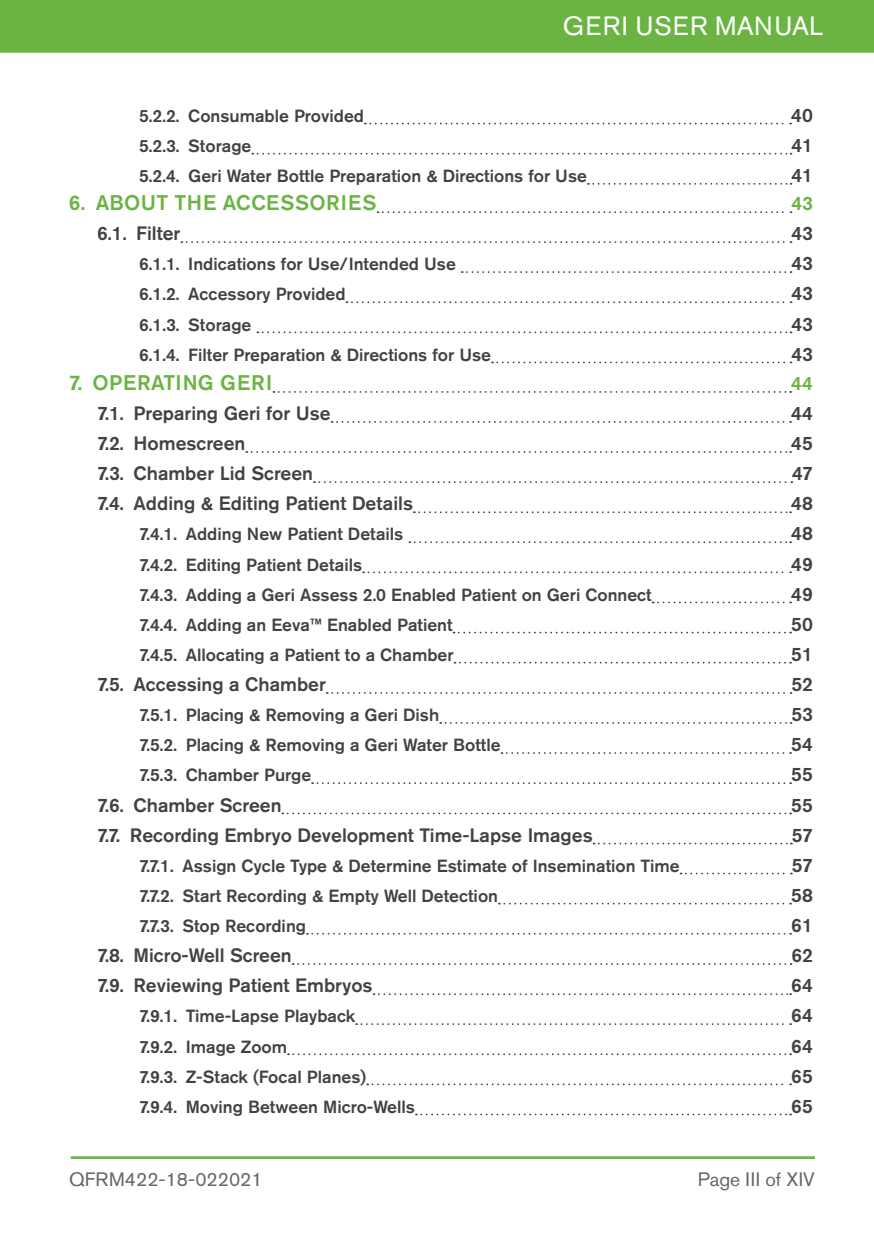
<style>
.page{position:relative;width:874px;height:1241px;background:#fff}
.page>*{position:absolute;margin:0;border:0;box-sizing:border-box;transform-origin:0 0}
.t1{font:26.25px "Akzidenz Grotesk Std";letter-spacing:.035em;color:#fff}
.t2{font:500 21px "Akzidenz Grotesk Std";letter-spacing:.015em;color:#6bb444}
.t3{font:500 21px "Akzidenz Grotesk Std";letter-spacing:.035em;color:#6bb444}
.t4{font:500 19.25px "Akzidenz Grotesk Std";color:#424242}
.t5{font:19.25px "Akzidenz Grotesk Std";color:#666}
.t6{font:500 19.25px "Akzidenz Grotesk Std";color:#6bb444}
.t7{font:500 17.5px "Akzidenz Grotesk Std";color:#424242}
</style>
<div class="page">
<div style="left:0;top:0;width:873px;height:53px;background:#6bb444"></div>
<hr style="left:71px;top:1156px;width:743px;height:1px;background:#6bb444">
<hr style="left:71px;top:1157px;width:743px;height:1px;background:#6bb444">
<svg style="left:365px;top:123px;width:425px;height:1px"></svg>
<svg style="left:252px;top:153px;width:539px;height:1px"></svg>
<svg style="left:587px;top:183px;width:204px;height:2px"></svg>
<svg style="left:377px;top:211px;width:414px;height:2px"></svg>
<svg style="left:181px;top:241px;width:610px;height:2px"></svg>
<svg style="left:461px;top:271px;width:330px;height:2px"></svg>
<svg style="left:346px;top:301px;width:445px;height:2px"></svg>
<svg style="left:257px;top:331px;width:534px;height:2px"></svg>
<svg style="left:492px;top:361px;width:299px;height:2px"></svg>
<svg style="left:273px;top:391px;width:517px;height:2px"></svg>
<svg style="left:331px;top:421px;width:459px;height:1px"></svg>
<svg style="left:246px;top:451px;width:544px;height:2px"></svg>
<svg style="left:314px;top:481px;width:477px;height:2px"></svg>
<svg style="left:413px;top:511px;width:377px;height:2px"></svg>
<svg style="left:409px;top:541px;width:381px;height:2px"></svg>
<svg style="left:363px;top:571px;width:427px;height:2px"></svg>
<svg style="left:652px;top:601px;width:138px;height:2px"></svg>
<svg style="left:453px;top:631px;width:337px;height:2px"></svg>
<svg style="left:454px;top:661px;width:336px;height:2px"></svg>
<svg style="left:326px;top:692px;width:465px;height:1px"></svg>
<svg style="left:440px;top:722px;width:351px;height:1px"></svg>
<svg style="left:501px;top:752px;width:289px;height:1px"></svg>
<svg style="left:312px;top:782px;width:478px;height:2px"></svg>
<svg style="left:282px;top:812px;width:508px;height:2px"></svg>
<svg style="left:593px;top:842px;width:198px;height:2px"></svg>
<svg style="left:680px;top:872px;width:111px;height:2px"></svg>
<svg style="left:498px;top:902px;width:292px;height:2px"></svg>
<svg style="left:307px;top:932px;width:483px;height:2px"></svg>
<svg style="left:292px;top:963px;width:499px;height:1px"></svg>
<svg style="left:373px;top:993px;width:417px;height:1px"></svg>
<svg style="left:356px;top:1023px;width:434px;height:1px"></svg>
<svg style="left:288px;top:1053px;width:502px;height:1px"></svg>
<svg style="left:367px;top:1083px;width:423px;height:2px"></svg>
<svg style="left:415px;top:1113px;width:375px;height:2px"></svg>
<h1 class="t1" style="left:562px;top:11px;width:262px">GERI USER MANUAL</h1>
<p class="t7" style="left:139px;top:105px;width:226px">5.2.2. Consumable Provided</p>
<p class="t4" style="left:790px;top:103px;width:24px">40</p>
<p class="t7" style="left:139px;top:135px;width:114px">5.2.3. Storage</p>
<p class="t4" style="left:791px;top:133px;width:23px">41</p>
<p class="t7" style="left:139px;top:165px;width:449px">5.2.4. Geri Water Bottle Preparation &amp; Directions for Use</p>
<p class="t4" style="left:791px;top:163px;width:23px">41</p>
<p class="t2" style="left:69px;top:190px;width:309px">6. ABOUT THE ACCESSORIES</p>
<p class="t6" style="left:791px;top:191px;width:23px">43</p>
<p class="t4" style="left:97px;top:222px;width:85px">6.1. Filter</p>
<p class="t4" style="left:791px;top:222px;width:23px">43</p>
<p class="t7" style="left:139px;top:253px;width:318px">6.1.1. Indications for Use/Intended Use</p>
<p class="t4" style="left:791px;top:252px;width:23px">43</p>
<p class="t7" style="left:139px;top:283px;width:208px">6.1.2. Accessory Provided</p>
<p class="t4" style="left:791px;top:282px;width:23px">43</p>
<p class="t7" style="left:139px;top:313px;width:114px">6.1.3. Storage</p>
<p class="t4" style="left:791px;top:312px;width:23px">43</p>
<p class="t7" style="left:139px;top:344px;width:353px">6.1.4. Filter Preparation &amp; Directions for Use</p>
<p class="t4" style="left:791px;top:342px;width:23px">43</p>
<p class="t3" style="left:69px;top:369px;width:205px">7. OPERATING GERI</p>
<p class="t6" style="left:790px;top:371px;width:24px">44</p>
<p class="t4" style="left:97px;top:401px;width:235px">7.1. Preparing Geri for Use</p>
<p class="t4" style="left:790px;top:401px;width:24px">44</p>
<p class="t4" style="left:97px;top:431px;width:150px">7.2. Homescreen</p>
<p class="t4" style="left:790px;top:431px;width:24px">45</p>
<p class="t4" style="left:97px;top:461px;width:217px">7.3. Chamber Lid Screen</p>
<p class="t4" style="left:791px;top:461px;width:22px">47</p>
<p class="t4" style="left:97px;top:491px;width:317px">7.4. Adding &amp; Editing Patient Details</p>
<p class="t4" style="left:790px;top:491px;width:24px">48</p>
<p class="t7" style="left:139px;top:523px;width:266px">7.4.1. Adding New Patient Details</p>
<p class="t4" style="left:790px;top:522px;width:24px">48</p>
<p class="t7" style="left:139px;top:553px;width:224px">7.4.2. Editing Patient Details</p>
<p class="t4" style="left:790px;top:552px;width:24px">49</p>
<p class="t7" style="left:139px;top:583px;width:514px">7.4.3. Adding a Geri Assess 2.0 Enabled Patient on Geri Connect</p>
<p class="t4" style="left:790px;top:582px;width:24px">49</p>
<p class="t7" style="left:139px;top:614px;width:315px">7.4.4. Adding an Eeva™ Enabled Patient</p>
<p class="t4" style="left:790px;top:612px;width:24px">50</p>
<p class="t7" style="left:139px;top:644px;width:316px">7.4.5. Allocating a Patient to a Chamber</p>
<p class="t4" style="left:790px;top:642px;width:24px">51</p>
<p class="t4" style="left:97px;top:672px;width:230px">7.5. Accessing a Chamber</p>
<p class="t4" style="left:791px;top:672px;width:23px">52</p>
<p class="t7" style="left:139px;top:704px;width:301px">7.5.1. Placing &amp; Removing a Geri Dish</p>
<p class="t4" style="left:791px;top:702px;width:23px">53</p>
<p class="t7" style="left:139px;top:734px;width:363px">7.5.2. Placing &amp; Removing a Geri Water Bottle</p>
<p class="t4" style="left:790px;top:732px;width:24px">54</p>
<p class="t7" style="left:139px;top:764px;width:173px">7.5.3. Chamber Purge</p>
<p class="t4" style="left:790px;top:762px;width:24px">55</p>
<p class="t4" style="left:97px;top:792px;width:186px">7.6. Chamber Screen</p>
<p class="t4" style="left:790px;top:792px;width:24px">55</p>
<p class="t4" style="left:97px;top:823px;width:497px">7.7. Recording Embryo Development Time-Lapse Images</p>
<p class="t4" style="left:791px;top:823px;width:23px">57</p>
<p class="t7" style="left:139px;top:854px;width:542px">7.7.1. Assign Cycle Type &amp; Determine Estimate of Insemination Time</p>
<p class="t4" style="left:791px;top:853px;width:23px">57</p>
<p class="t7" style="left:139px;top:884px;width:360px">7.7.2. Start Recording &amp; Empty Well Detection</p>
<p class="t4" style="left:790px;top:883px;width:24px">58</p>
<p class="t7" style="left:139px;top:915px;width:168px">7.7.3. Stop Recording</p>
<p class="t4" style="left:790px;top:913px;width:24px">61</p>
<p class="t4" style="left:97px;top:943px;width:196px">7.8. Micro-Well Screen</p>
<p class="t4" style="left:791px;top:943px;width:23px">62</p>
<p class="t4" style="left:97px;top:973px;width:277px">7.9. Reviewing Patient Embryos</p>
<p class="t4" style="left:790px;top:973px;width:24px">64</p>
<p class="t7" style="left:139px;top:1005px;width:218px">7.9.1. Time-Lapse Playback</p>
<p class="t4" style="left:790px;top:1003px;width:24px">64</p>
<p class="t7" style="left:139px;top:1035px;width:149px">7.9.2. Image Zoom</p>
<p class="t4" style="left:790px;top:1033px;width:24px">64</p>
<p class="t7" style="left:139px;top:1065px;width:228px">7.9.3. Z-Stack (Focal Planes)</p>
<p class="t4" style="left:790px;top:1063px;width:24px">65</p>
<p class="t7" style="left:139px;top:1095px;width:277px">7.9.4. Moving Between Micro-Wells</p>
<p class="t4" style="left:790px;top:1093px;width:24px">65</p>
<p class="t5" style="left:69px;top:1167px;width:195px">QFRM422-18-022021</p>
<p class="t5" style="left:697px;top:1167px;width:119px">Page III of XIV</p>
</div>
